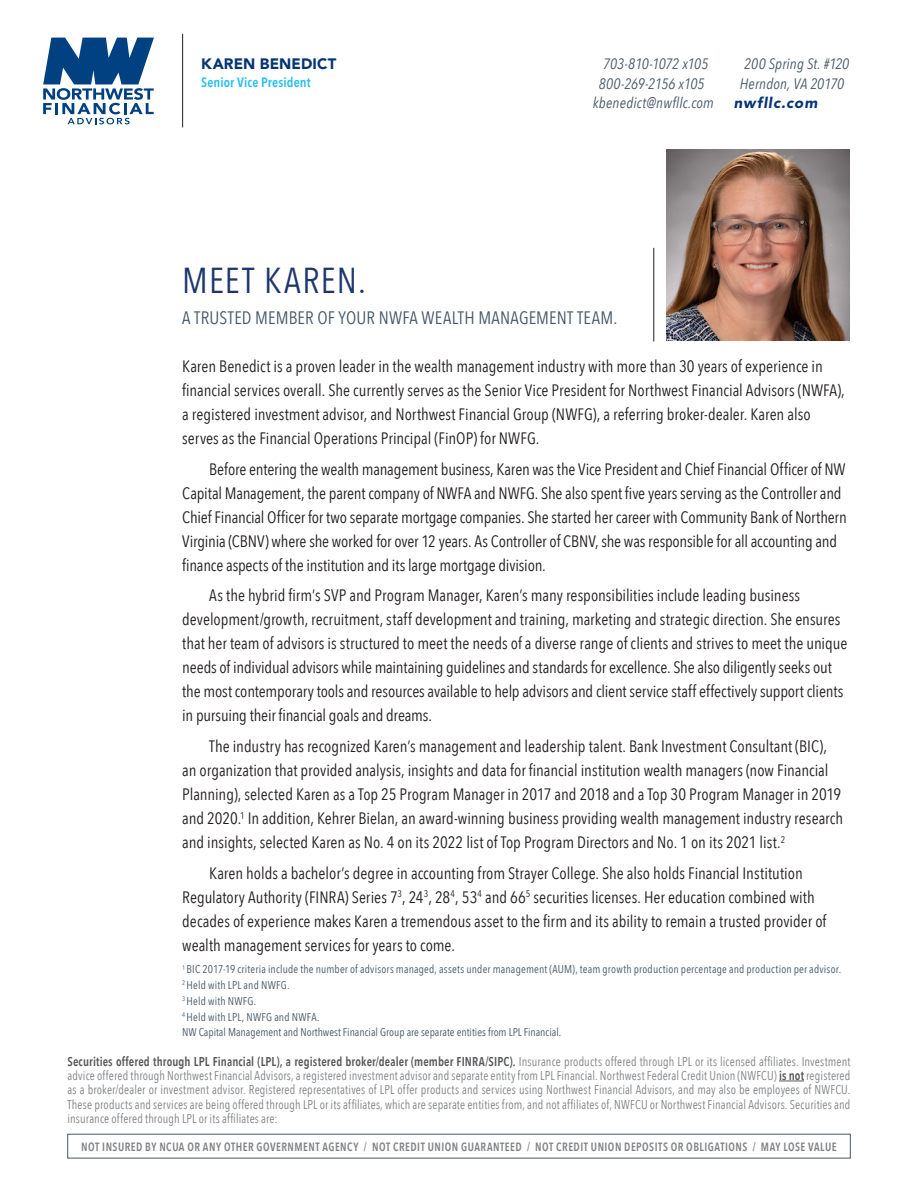
<style>
.page{position:relative;width:918px;height:1188px;background:#fff}
.page>*{position:absolute;margin:0;border:0;box-sizing:border-box;transform-origin:0 0}
.t1{font:36px "Avenir Next Condensed";letter-spacing:.035em;color:#1d366c}
.t2{font:18px "Avenir Next Condensed";letter-spacing:.01em;color:#475865}
.t3{font:16.5px/24px "Avenir Next Condensed";letter-spacing:-.005em;color:#231f20}
.t4{font:italic 15px "Avenir Next Condensed";letter-spacing:.01em;color:#475865}
.t5{font:italic 15px "Avenir Next Condensed";letter-spacing:-.015em;color:#475865}
.t6{font:900 15px "Avenir";letter-spacing:.005em;color:#053474}
.t7{font:italic 900 15px "Avenir";letter-spacing:.065em;color:#053474}
.t8{font:600 13.5px "Avenir Next Condensed";letter-spacing:.01em;color:#26bff0}
.t9{font:12.75px/14.2px "Avenir Next Condensed";letter-spacing:.015em;color:#808285;text-align:justify;scale:.94 1}
.t10{font:600 12px "Avenir Next Condensed";letter-spacing:.045em;color:#808285;scale:.92 1}
.t11{font:11.25px "Avenir Next Condensed";letter-spacing:.01em;color:#475865}
.s1{font-weight:600;color:#57585a}
</style>
<div class="page">
<hr style="left:182px;top:34px;width:1px;height:93px;background:#231f20">
<svg style="left:43px;top:38px;width:111px;height:86px"></svg>
<svg style="left:779px;top:1081px;width:25px;height:1px"></svg>
<div style="left:68px;top:1134px;width:782px;height:24px;border:1px solid #475865"></div>
<img style="left:667px;top:149px;width:182px;height:192px">
<hr style="left:653px;top:248px;width:1px;height:94px;background:#231f20">
<p class="t6" style="left:201px;top:55px;width:137px">KAREN BENEDICT</p>
<p class="t8" style="left:201px;top:71px;width:111px">Senior Vice President</p>
<p class="t5" style="left:603px;top:55px;width:107px">703-810-1072 x105</p>
<p class="t5" style="left:599px;top:74px;width:107px">800-269-2156 x105</p>
<p class="t4" style="left:593px;top:94px;width:123px">kbenedict@nwfllc.com</p>
<p class="t4" style="left:744px;top:55px;width:106px">200 Spring St. #120</p>
<p class="t4" style="left:740px;top:74px;width:106px">Herndon, VA 20170</p>
<p class="t7" style="left:734px;top:94px;width:85px">nwfllc.com</p>
<p class="t1" style="left:182px;top:250px;width:185px">MEET KAREN.</p>
<p class="t2" style="left:182px;top:302px;width:437px">A TRUSTED MEMBER OF YOUR NWFA WEALTH MANAGEMENT TEAM.</p>
<p class="t3" style="left:182px;top:353px;width:664px">Karen Benedict is a proven leader in the wealth management industry with more than 30 years of experience in financial services overall. She currently serves as the Senior Vice President for Northwest Financial Advisors (NWFA), a registered investment advisor, and Northwest Financial Group (NWFG), a referring broker-dealer. Karen also serves as the Financial Operations Principal (FinOP) for NWFG.</p>
<p class="t3" style="left:182px;top:456px;width:666px;text-indent:27px">Before entering the wealth management business, Karen was the Vice President and Chief Financial Officer of NW Capital Management, the parent company of NWFA and NWFG. She also spent five years serving as the Controller and Chief Financial Officer for two separate mortgage companies. She started her career with Community Bank of Northern Virginia (CBNV) where she worked for over 12 years. As Controller of CBNV, she was responsible for all accounting and finance aspects of the institution and its large mortgage division.</p>
<p class="t3" style="left:182px;top:583px;width:667px;text-indent:27px">As the hybrid firm’s SVP and Program Manager, Karen’s many responsibilities include leading business development/growth, recruitment, staff development and training, marketing and strategic direction. She ensures that her team of advisors is structured to meet the needs of a diverse range of clients and strives to meet the unique needs of individual advisors while maintaining guidelines and standards for excellence. She also diligently seeks out the most contemporary tools and resources available to help advisors and client service staff effectively support clients in pursuing their financial goals and dreams.</p>
<p class="t3" style="left:182px;top:733px;width:663px;text-indent:27px">The industry has recognized Karen’s management and leadership talent. Bank Investment Consultant (BIC), an organization that provided analysis, insights and data for financial institution wealth managers (now Financial Planning), selected Karen as a Top 25 Program Manager in 2017 and 2018 and a Top 30 Program Manager in 2019 and 2020.<sup>1</sup> In addition, Kehrer Bielan, an award-winning business providing wealth management industry research and insights, selected Karen as No. 4 on its 2022 list of Top Program Directors and No. 1 on its 2021 list.<sup>2</sup></p>
<p class="t3" style="left:182px;top:860px;width:646px;text-indent:27px">Karen holds a bachelor’s degree in accounting from Strayer College. She also holds Financial Institution Regulatory Authority (FINRA) Series 7<sup>3</sup>, 24<sup>3</sup>, 28<sup>4</sup>, 53<sup>4</sup> and 66<sup>5</sup> securities licenses. Her education combined with decades of experience makes Karen a tremendous asset to the firm and its ability to remain a trusted provider of wealth management services for years to come.</p>
<p class="t11" style="left:182px;top:960px;width:660px"><sup>1</sup> BIC 2017-19 criteria include the number of advisors managed, assets under management (AUM), team growth production percentage and production per advisor.</p>
<p class="t11" style="left:182px;top:975px;width:109px"><sup>2</sup> Held with LPL and NWFG.</p>
<p class="t11" style="left:182px;top:991px;width:76px"><sup>3</sup> Held with NWFG.</p>
<p class="t11" style="left:182px;top:1007px;width:139px"><sup>4</sup> Held with LPL, NWFG and NWFA.</p>
<p class="t11" style="left:182px;top:1023px;width:381px">NW Capital Management and Northwest Financial Group are separate entities from LPL Financial.</p>
<p class="t9" style="left:68px;top:1054px;width:834px"><span class="s1">Securities offered through LPL Financial (LPL), a registered broker/dealer (member FINRA/SIPC).</span> Insurance products offered through LPL or its licensed affiliates. Investment advice offered through Northwest Financial Advisors, a registered investment advisor and separate entity from LPL Financial. Northwest Federal Credit Union (NWFCU) <span class="s1">is not</span> registered as a broker/dealer or investment advisor. Registered representatives of LPL offer products and services using Northwest Financial Advisors, and may also be employees of NWFCU.<br>These products and services are being offered through LPL or its affiliates, which are separate entities from, and not affiliates of, NWFCU or Northwest Financial Advisors. Securities and insurance offered through LPL or its affiliates are:</p>
<p class="t10" style="left:81px;top:1136px;width:823px">NOT INSURED BY NCUA OR ANY OTHER GOVERNMENT AGENCY / NOT CREDIT UNION GUARANTEED / NOT CREDIT UNION DEPOSITS OR OBLIGATIONS / MAY LOSE VALUE</p>
</div>
